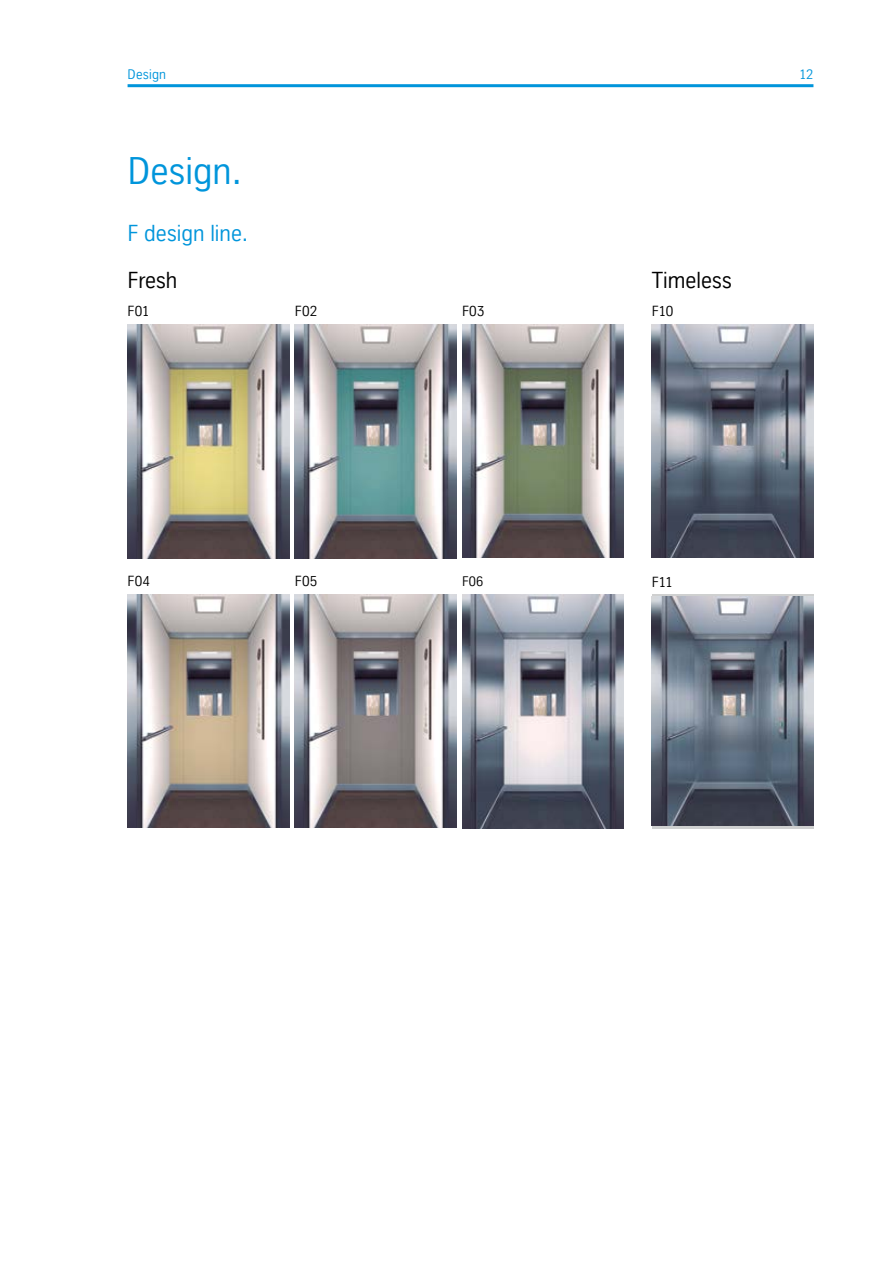
<style>
.page{position:relative;width:893px;height:1263px;background:#fff}
.page>*{position:absolute;margin:0;border:0;box-sizing:border-box;transform-origin:0 0}
.t1{font:37.5px "TK Type";color:#0095db}
.t2{font:22.5px "TK Type";color:#000}
.t3{font:22.5px "TK Type";color:#0095db}
.t4{font:14.25px "TK Type";letter-spacing:.01em;color:#000}
.t5{font:13.5px "TK Type";letter-spacing:.015em;color:#0095db}
.t6{font:13.5px "TK Type";color:#000}
</style>
<div class="page">
<img style="left:128px;top:594px;width:161px;height:234px">
<img style="left:462px;top:594px;width:162px;height:234px">
<img style="left:462px;top:324px;width:162px;height:234px">
<img style="left:128px;top:324px;width:161px;height:234px">
<img style="left:295px;top:594px;width:161px;height:234px">
<img style="left:295px;top:324px;width:162px;height:234px">
<img style="left:652px;top:324px;width:161px;height:234px">
<svg style="left:652px;top:594px;width:161px;height:234px"></svg>
<img style="left:652px;top:597px;width:161px;height:228px">
<hr style="left:128px;top:84px;width:685px;height:3px;background:#0095db">
<p class="t5" style="left:128px;top:66px;width:40px">Design</p>
<p class="t5" style="left:799px;top:66px;width:16px">12</p>
<h1 class="t1" style="left:128px;top:150px;width:116px">Design.</h1>
<h2 class="t3" style="left:128px;top:220px;width:122px">F design line.</h2>
<h2 class="t2" style="left:128px;top:268px;width:51px">Fresh</h2>
<h2 class="t2" style="left:652px;top:268px;width:82px">Timeless</h2>
<p class="t4" style="left:462px;top:303px;width:24px">F03</p>
<p class="t4" style="left:128px;top:303px;width:23px">F01</p>
<p class="t4" style="left:295px;top:303px;width:24px">F02</p>
<p class="t4" style="left:652px;top:303px;width:23px">F10</p>
<p class="t4" style="left:128px;top:573px;width:24px">F04</p>
<p class="t4" style="left:295px;top:573px;width:24px">F05</p>
<p class="t6" style="left:462px;top:573px;width:23px">F06</p>
<p class="t4" style="left:652px;top:573px;width:22px">F11</p>
</div>
